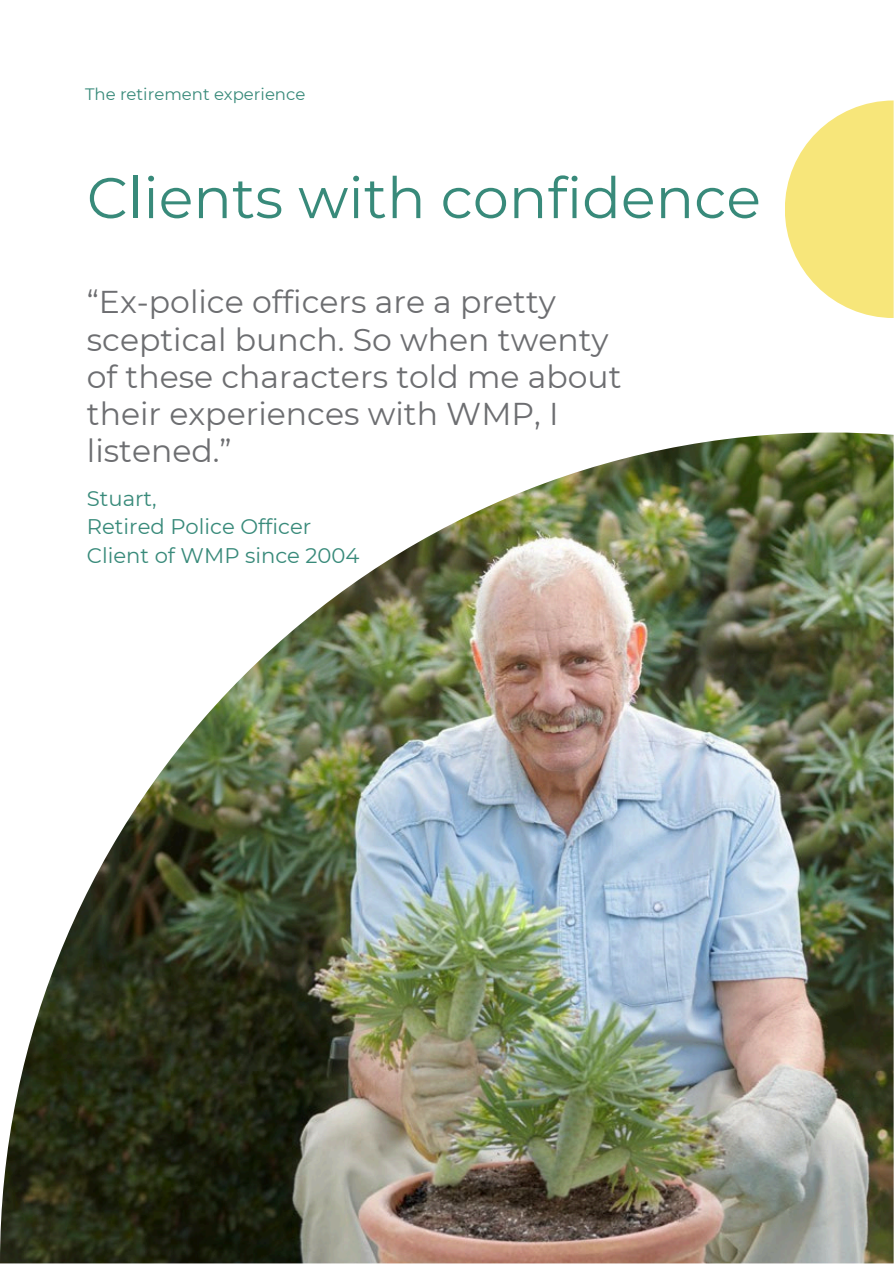
<style>
.page{position:relative;width:894px;height:1264px;background:#fff}
.page>*{position:absolute;margin:0;border:0;box-sizing:border-box;transform-origin:0 0}
.t1{font:57.15px "Montserrat";color:#388a7a}
.t2{font:31.5px/37.2px "Montserrat";color:#6d6e71}
.t3{font:21.15px/28.2px "Montserrat";color:#388a7a}
.t4{font:16.5px "Montserrat";color:#388a7a}
</style>
<div class="page">
<svg style="left:785px;top:100px;width:108px;height:218px"></svg>
<img style="left:0;top:432px;width:893px;height:831px">
<p class="t4" style="left:85px;top:84px;width:222px">The retirement experience</p>
<h3 class="t1" style="left:87px;top:163px;width:675px">Clients with confidence</h3>
<h1 class="t2" style="left:87px;top:283px;width:536px">“Ex-police officers are a pretty sceptical bunch. So when twenty of these characters told me about their experiences with WMP, I listened.”</h1>
<h2 class="t3" style="left:87px;top:484px;width:274px">Stuart,<br>Retired Police Officer<br>Client of WMP since 2004</h2>
</div>
